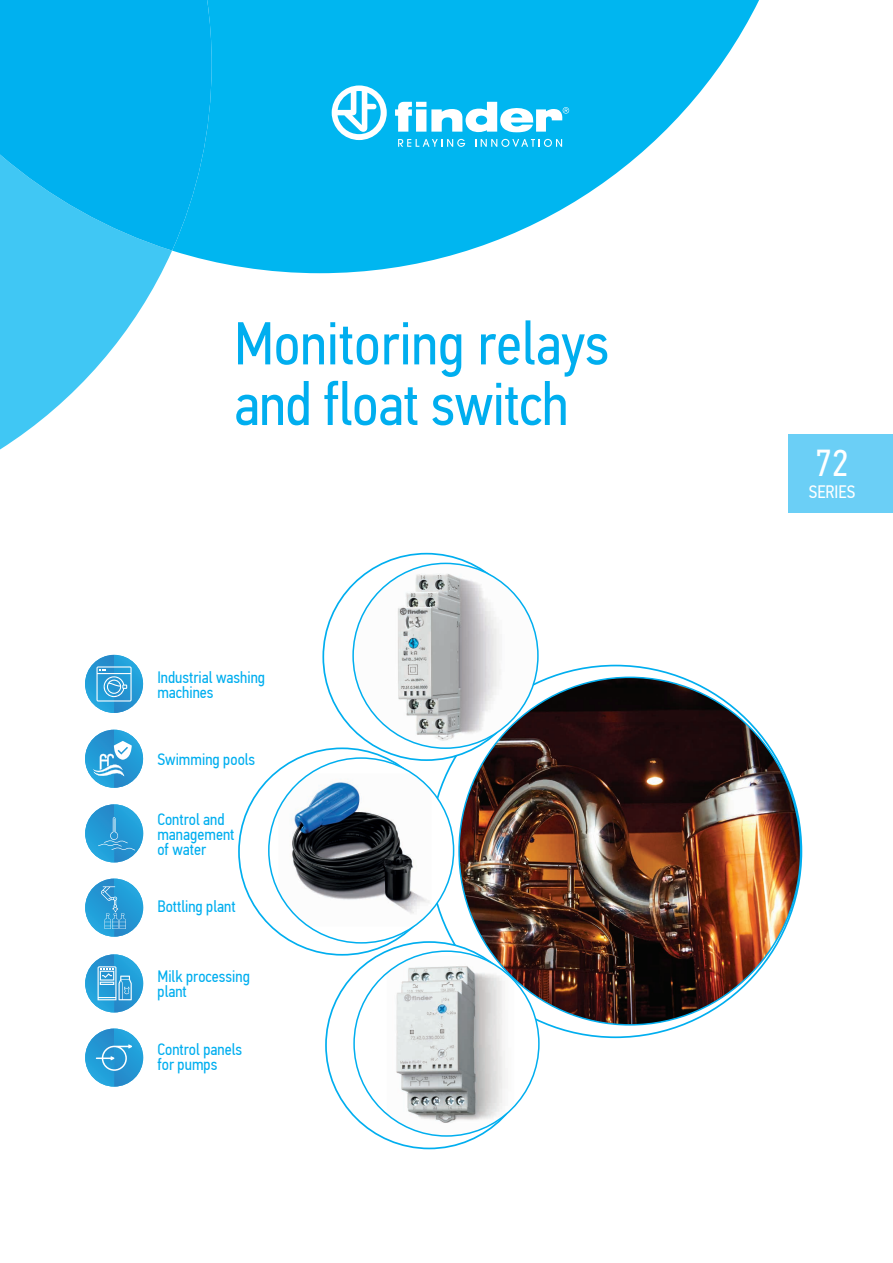
<style>
.page{position:relative;width:893px;height:1263px;background:#fff}
.page>*{position:absolute;margin:0;border:0;box-sizing:border-box;transform-origin:0 0}
.t1{font:60.6px/60.6px "PF Din Text Cond Pro";color:#00aeef}
.t2{font:37.5px "PF Din Text Cond Pro";color:#fff}
.t3{font:18px "PF Din Text Cond Pro";color:#fff}
.t4{font:16.5px/15px "PF Din Text Cond Pro";color:#00aeef}
</style>
<div class="page">
<div style="left:788px;top:434px;width:105px;height:78px;background:#6bcff6"></div>
<svg style="left:173px;top:0;width:586px;height:273px;fill:#00b6f0"></svg>
<svg style="left:0;top:251px;width:172px;height:198px;fill:#40c7f4"></svg>
<svg style="left:0;top:0;width:212px;height:251px;background:#08b4ef"></svg>
<img style="left:85px;top:730px;width:58px;height:58px">
<svg style="left:93px;top:741px;width:39px;height:36px"></svg>
<img style="left:85px;top:879px;width:58px;height:58px">
<svg style="left:101px;top:886px;width:25px;height:43px"></svg>
<img style="left:85px;top:804px;width:58px;height:58px">
<svg style="left:98px;top:817px;width:37px;height:33px"></svg>
<img style="left:85px;top:954px;width:58px;height:58px">
<svg style="left:98px;top:966px;width:34px;height:34px"></svg>
<img style="left:85px;top:1028px;width:58px;height:58px">
<svg style="left:96px;top:1044px;width:36px;height:27px"></svg>
<img style="left:85px;top:655px;width:58px;height:58px">
<svg style="left:96px;top:666px;width:36px;height:35px"></svg>
<svg style="left:332px;top:85px;width:55px;height:55px"></svg>
<svg style="left:398px;top:139px;width:67px;height:8px"></svg>
<svg style="left:475px;top:139px;width:87px;height:8px"></svg>
<svg style="left:395px;top:102px;width:174px;height:30px"></svg>
<svg style="left:547px;top:665px;width:255px;height:373px"></svg>
<svg style="left:238px;top:553px;width:302px;height:596px"></svg>
<img style="left:458px;top:676px;width:343px;height:349px">
<h1 class="t1" style="left:234px;top:313px;width:377px">Monitoring relays and float switch</h1>
<p class="t4" style="left:157px;top:670px;width:109px">Industrial washing machines</p>
<p class="t4" style="left:157px;top:751px;width:99px">Swimming pools</p>
<p class="t4" style="left:157px;top:811px;width:79px">Control and management of water</p>
<p class="t4" style="left:157px;top:899px;width:80px">Bottling plant</p>
<p class="t4" style="left:158px;top:969px;width:94px">Milk processing plant</p>
<p class="t4" style="left:157px;top:1042px;width:86px">Control panels for pumps</p>
<h2 class="t2" style="left:815px;top:441px;width:34px">72</h2>
<p class="t3" style="left:809px;top:482px;width:48px">SЕRIES</p>
</div>
